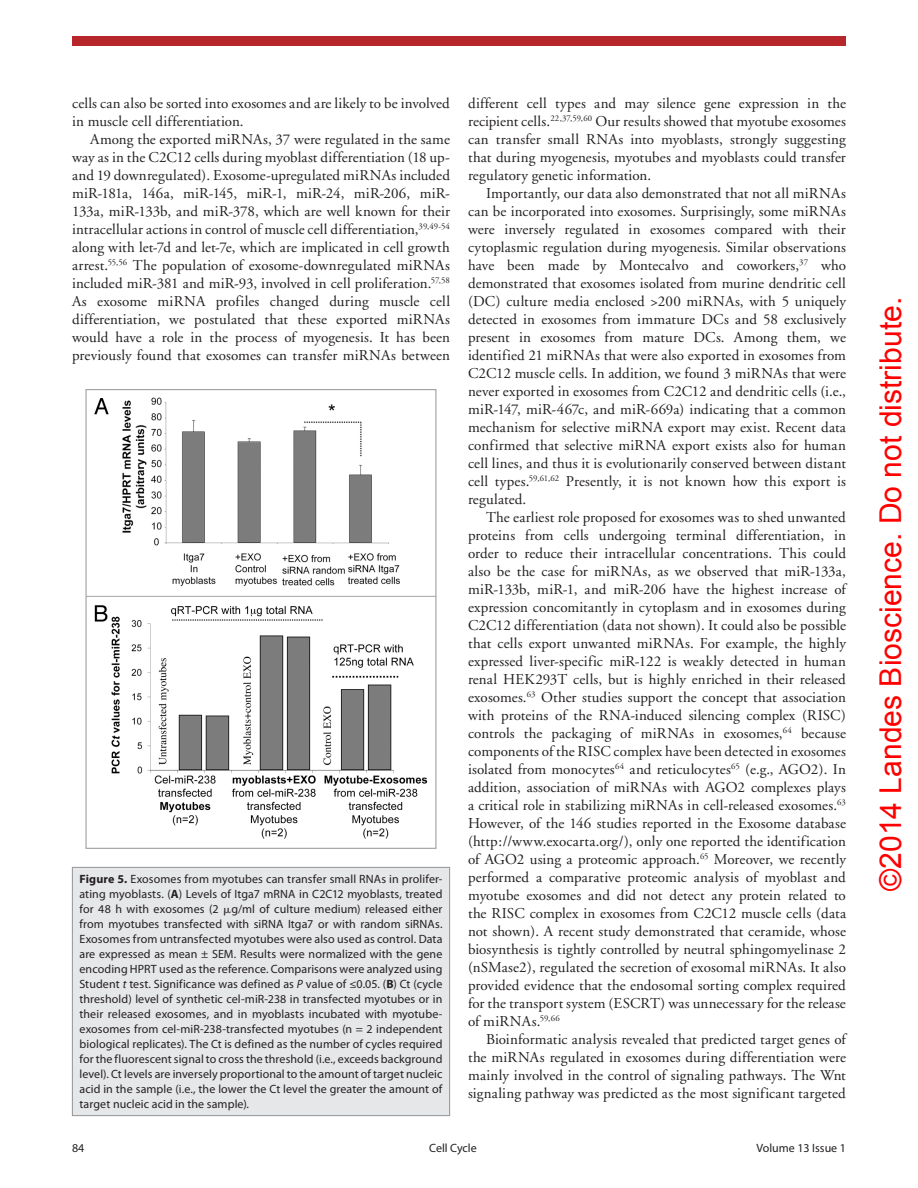
<style>
.page{position:relative;width:918px;height:1188px;background:#fff}
.page>*{position:absolute;margin:0;border:0;box-sizing:border-box;transform-origin:0 0}
.t1{font:30.15px "Arial";color:#f00}
.t2{font:15px/18px "Adobe Garamond";letter-spacing:.01em;color:#231f20;text-align:justify}
.t3{font:12px/15px "Myriad Pro";letter-spacing:.005em;color:#231f20;text-align:justify}
.s1{font-weight:700}
.s2{font-family:"Universal Std Greekw Math Pi"}
.s3{font-style:italic}
</style>
<div class="page">
<div style="left:72px;top:36px;width:774px;height:10px;background:#b7262b"></div>
<img style="left:88px;top:397px;width:346px;height:442px">
<div style="left:86px;top:389px;width:350px;height:460px;border:1px solid #939598"></div>
<div style="left:72px;top:867px;width:378px;height:249px;background:#e6e7e9"></div>
<div style="left:72px;top:867px;width:378px;height:249px;border:1px solid #939598"></div>
<p class="t2" style="left:72px;top:95px;width:379px">cells can also be sorted into exosomes and are likely to be involved in muscle cell differentiation.</p>
<p class="t2" style="left:72px;top:131px;width:380px;text-indent:18px">Among the exported miRNAs, 37 were regulated in the same way as in the C2C12 cells during myoblast differentiation (18 up&shy;and 19 downregulated). Exosome-upregulated miRNAs included miR-181a, 146a, miR-145, miR-1, miR-24, miR-206, miR-133a, miR-133b, and miR-378, which are well known for their intracellular actions in control of muscle cell differentiation,<sup>39,49-54 </sup>along with let-7d and let-7e, which are implicated in cell growth arrest.<sup>55,56</sup> The population of exosome-downregulated miRNAs included miR-381 and miR-93, involved in cell proliferation.<sup>57,58<br></sup>As exosome miRNA profiles changed during muscle cell differentiation, we postulated that these exported miRNAs would have a role in the process of myogenesis. It has been previously found that exosomes can transfer miRNAs between</p>
<p class="t3" style="left:79px;top:872px;width:365px"><span class="s1">Figure 5.</span> Exosomes from myotubes can transfer small RNAs in prolifer&shy;ating myoblasts. (<span class="s1">A</span>) Levels of Itga7 mRNA in C2C12 myoblasts, treated for 48 h with exosomes (2 <span class="s2">μ</span>g/ml of culture medium) released either from myotubes transfected with siRNA Itga7 or with random siRNAs.<br>Exosomes from untransfected myotubes were also used as control. Data are expressed as mean ± SEM. Results were normalized with the gene encoding HPRT used as the reference. Comparisons were analyzed using Student <span class="s3">t</span> test. Significance was defined as <span class="s3">P</span> value of ≤0.05. (<span class="s1">B</span>) Ct (cycle threshold) level of synthetic cel-miR-238 in transfected myotubes or in their released exosomes, and in myoblasts incubated with myotube&shy;exosomes from cel-miR-238-transfected myotubes (n = 2 independent biological replicates). The Ct is defined as the number of cycles required for the fluorescent signal to cross the threshold (i.e., exceeds background level). Ct levels are inversely proportional to the amount of target nucleic acid in the sample (i.e., the lower the Ct level the greater the amount of target nucleic acid in the sample).</p>
<p class="t2" style="left:468px;top:95px;width:379px">different cell types and may silence gene expression in the recipient cells.<sup>22,37,59,60</sup> Our results showed that myotube exosomes can transfer small RNAs into myoblasts, strongly suggesting that during myogenesis, myotubes and myoblasts could transfer regulatory genetic information.</p>
<p class="t2" style="left:468px;top:185px;width:380px;text-indent:18px">Importantly, our data also demonstrated that not all miRNAs can be incorporated into exosomes. Surprisingly, some miRNAs were inversely regulated in exosomes compared with their cytoplasmic regulation during myogenesis. Similar observations have been made by Montecalvo and coworkers,<sup>37</sup> who demonstrated that exosomes isolated from murine dendritic cell (DC) culture media enclosed &gt;200 miRNAs, with 5 uniquely detected in exosomes from immature DCs and 58 exclusively present in exosomes from mature DCs. Among them, we identified 21 miRNAs that were also exported in exosomes from C2C12 muscle cells. In addition, we found 3 miRNAs that were never exported in exosomes from C2C12 and dendritic cells (i.e., miR-147, miR-467c, and miR-669a) indicating that a common mechanism for selective miRNA export may exist. Recent data confirmed that selective miRNA export exists also for human cell lines, and thus it is evolutionarily conserved between distant cell types.<sup>59,61,62</sup> Presently, it is not known how this export is regulated.</p>
<p class="t2" style="left:468px;top:509px;width:380px;text-indent:18px">The earliest role proposed for exosomes was to shed unwanted proteins from cells undergoing terminal differentiation, in order to reduce their intracellular concentrations. This could also be the case for miRNAs, as we observed that miR-133a, miR-133b, miR-1, and miR-206 have the highest increase of expression concomitantly in cytoplasm and in exosomes during C2C12 differentiation (data not shown). It could also be possible that cells export unwanted miRNAs. For example, the highly expressed liver-specific miR-122 is weakly detected in human renal HEK293T cells, but is highly enriched in their released exosomes.<sup>63</sup> Other studies support the concept that association with proteins of the RNA-induced silencing complex (RISC) controls the packaging of miRNAs in exosomes,<sup>64</sup> because components of the RISC complex have been detected in exosomes isolated from monocytes<sup>64</sup> and reticulocytes<sup>65</sup> (e.g., AGO2). In addition, association of miRNAs with AGO2 complexes plays a critical role in stabilizing miRNAs in cell-released exosomes.<sup>63<br></sup>However, of the 146 studies reported in the Exosome database (http://www.exocarta.org/), only one reported the identification of AGO2 using a proteomic approach.<sup>65</sup> Moreover, we recently performed a comparative proteomic analysis of myoblast and myotube exosomes and did not detect any protein related to the RISC complex in exosomes from C2C12 muscle cells (data not shown). A recent study demonstrated that ceramide, whose biosynthesis is tightly controlled by neutral sphingomyelinase 2 (nSMase2), regulated the secretion of exosomal miRNAs. It also provided evidence that the endosomal sorting complex required for the transport system (ESCRT) was unnecessary for the release of miRNAs.<sup>59,66</sup></p>
<p class="t2" style="left:468px;top:1031px;width:379px;text-indent:18px">Bioinformatic analysis revealed that predicted target genes of the miRNAs regulated in exosomes during differentiation were mainly involved in the control of signaling pathways. The Wnt signaling pathway was predicted as the most significant targeted</p>
<p class="t3" style="left:72px;top:1140px;width:14px">84</p>
<p class="t3" style="left:429px;top:1140px;width:49px">Cell Cycle</p>
<p class="t3" style="left:757px;top:1140px;width:91px">Volume 13 Issue 1</p>
<h1 class="t1" style="left:871px;top:891px;width:595px;rotate:-90deg">©2014 Landes Bioscience. Do not distribute.</h1>
</div>
